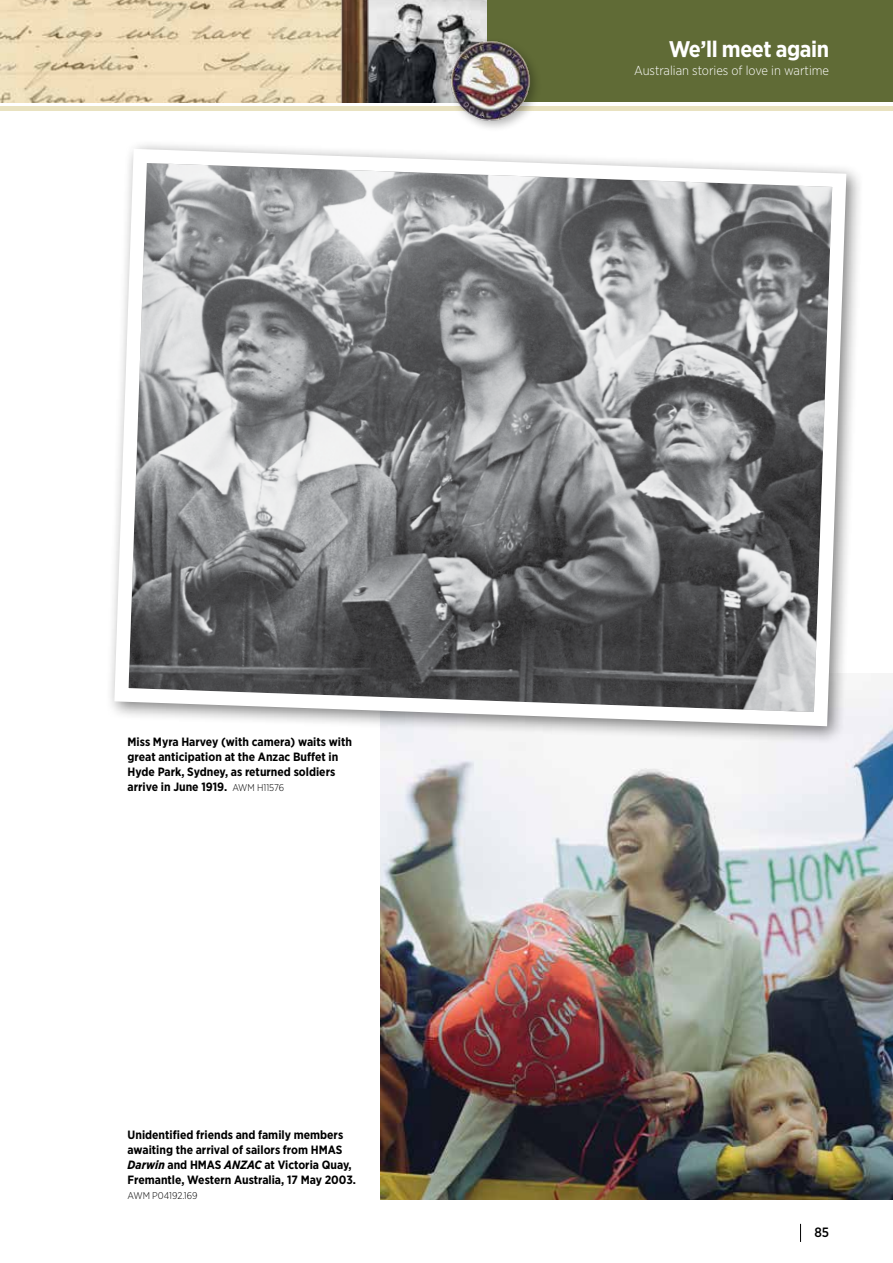
<style>
.page{position:relative;width:893px;height:1263px;background:#fff}
.page>*{position:absolute;margin:0;border:0;box-sizing:border-box;transform-origin:0 0}
.t1{font:700 22.65px "Gotham Narrow";letter-spacing:-.02em;color:#fff}
.t2{font:500 13.5px "Gotham Narrow";color:#000}
.t3{font:300 13.05px "Gotham Narrow";color:#fff}
.t4{font:700 12px/15px "Gotham Narrow";color:#000}
.t5{font:300 9.75px "Gotham Narrow";color:#000}
.s1{font-weight:300;font-size:9.75px}
.s2{font-style:italic}
</style>
<div class="page">
<img style="left:0;top:0;width:337px;height:102px">
<img style="left:371px;top:0;width:116px;height:102px">
<div style="left:0;top:106px;width:893px;height:5px;background:#e9e2c0"></div>
<div style="left:487px;top:0;width:406px;height:102px;background:#606b36"></div>
<img style="left:337px;top:0;width:34px;height:102px">
<div style="left:446px;top:37px;width:96px;height:96px;background:#000;opacity:.3"></div>
<img style="left:442px;top:35px;width:95px;height:94px">
<svg style="left:800px;top:1224px;width:1px;height:18px"></svg>
<img style="left:381px;top:690px;width:512px;height:509px">
<div style="left:105px;top:139px;width:760px;height:605px;background:#000;opacity:.5"></div>
<svg style="left:107px;top:142px;width:746px;height:591px"></svg>
<p class="t4" style="left:128px;top:734px;width:226px">Miss Myra Harvey (with camera) waits with great anticipation at the Anzac Buffet in Hyde Park, Sydney, as returned soldiers arrive in June 1919. <span class="s1">AWM H11576</span></p>
<p class="t4" style="left:128px;top:1127px;width:230px">Unidentified friends and family members awaiting the arrival of sailors from HMAS <span class="s2">Darwin</span> and HMAS <span class="s2">ANZAC</span> at Victoria Quay, Fremantle, Western Australia, 17 May 2003.</p>
<p class="t5" style="left:128px;top:1190px;width:71px">AWM P04192.169</p>
<h1 class="t1" style="left:669px;top:35px;width:162px">We’ll meet again</h1>
<p class="t3" style="left:634px;top:62px;width:197px">Australian stories of love in wartime</p>
<p class="t2" style="left:814px;top:1223px;width:16px">85</p>
</div>
